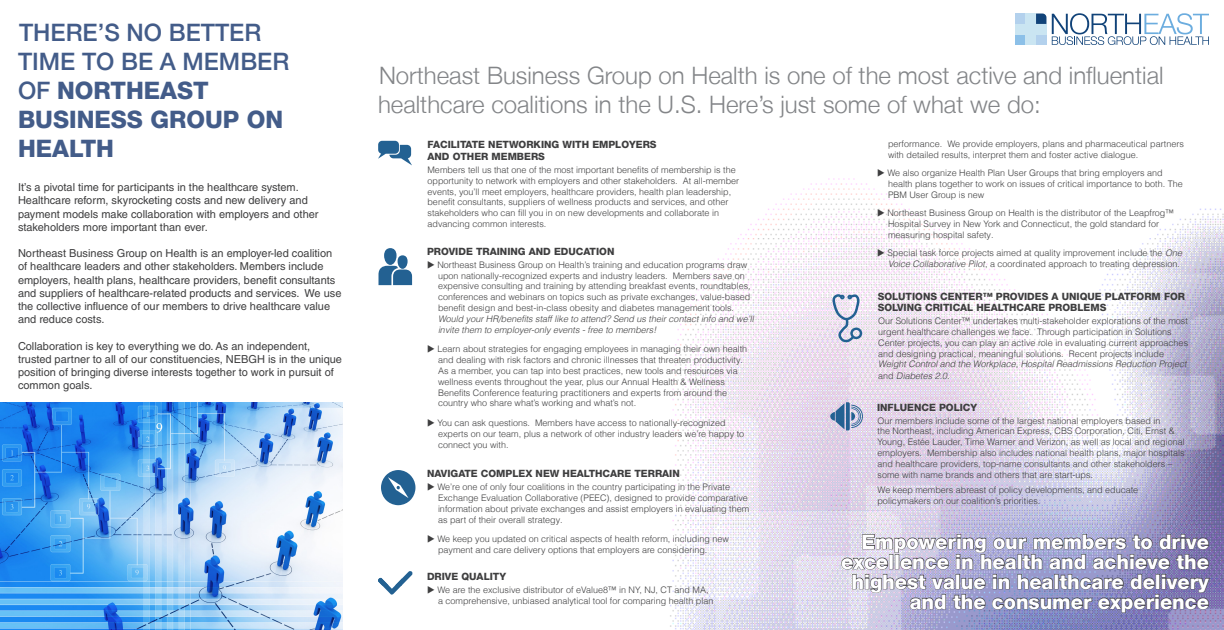
<style>
.page{position:relative;width:1224px;height:630px;background:#fff}
.page>*{position:absolute;margin:0;border:0;box-sizing:border-box;transform-origin:0 0}
.t1{font:300 24px/28.8px "Helvetica Neue LT";color:#838588}
.t2{font:500 24px/28.8px "Helvetica Neue LT";color:#435c89}
.t3{font:800 20px/20px "Helvetica Neue LT";color:#fff;text-align:right}
.t4{font:11px/13.2px "Helvetica LT Std";color:#3e3e3f}
.t5{font:800 10px/12px "Helvetica Neue LT";color:#3e3e3f}
.t6{font:300 9px/10.8px "Helvetica LT Com";color:#3e3e3f}
.t7{font:italic 300 9px "Helvetica LT Com";color:#3e3e3f}
.s1{font-weight:800}
.s2{font-style:italic}
.s3{font-style:normal}
.s4{font-family:"Helvetica Neue LT"}
</style>
<div class="page">
<img style="left:670px;top:178px;width:554px;height:452px">
<svg style="left:1052px;top:13px;width:157px;height:32px"></svg>
<div style="left:1015px;top:14px;width:11px;height:10px;background:#b3d1ed"></div>
<div style="left:1026px;top:14px;width:10px;height:10px;background:#cae5f2"></div>
<div style="left:1036px;top:34px;width:10px;height:11px;background:#b3d1ed"></div>
<div style="left:1036px;top:24px;width:10px;height:10px;background:#cae5f2"></div>
<div style="left:1015px;top:34px;width:11px;height:11px;background:#8cc0e8"></div>
<div style="left:1015px;top:24px;width:11px;height:10px;background:#cae5f2"></div>
<svg style="left:1026px;top:34px;width:10px;height:11px"></svg>
<div style="left:1026px;top:24px;width:10px;height:10px;background:#cae5f2"></div>
<svg style="left:1036px;top:14px;width:10px;height:10px"></svg>
<img style="left:841px;top:534px;width:369px;height:79px">
<svg style="left:378px;top:141px;width:34px;height:24px"></svg>
<svg style="left:830px;top:402px;width:33px;height:28px"></svg>
<svg style="left:379px;top:248px;width:33px;height:37px"></svg>
<svg style="left:831px;top:294px;width:31px;height:48px"></svg>
<img style="left:0;top:402px;width:343px;height:228px">
<svg style="left:378px;top:571px;width:35px;height:24px"></svg>
<svg style="left:381px;top:470px;width:34px;height:35px"></svg>
<p class="t2" style="left:18px;top:18px;width:273px">THERE’S NO BETTER<br>TIME TO BE A MEMBER<br>OF <span class="s1">NORTHEAST<br>BUSINESS GROUP ON<br>HEALTH</span></p>
<p class="t4" style="left:18px;top:181px;width:302px">It’s a pivotal time for participants in the healthcare system.<br>Healthcare reform, skyrocketing costs and new delivery and payment models make collaboration with employers and other stakeholders more important than ever.</p>
<p class="t4" style="left:18px;top:247px;width:325px">Northeast Business Group on Health is an employer-led coalition of healthcare leaders and other stakeholders. Members include employers, health plans, healthcare providers, benefit consultants and suppliers of healthcare-related products and services. We use the collective influence of our members to drive healthcare value and reduce costs.</p>
<p class="t4" style="left:18px;top:339px;width:326px">Collaboration is key to everything we do. As an independent, trusted partner to all of our constituencies, NEBGH is in the unique position of bringing diverse interests together to work in pursuit of common goals.</p>
<p class="t1" style="left:378px;top:61px;width:787px">Northeast Business Group on Health is one of the most active and influential healthcare coalitions in the U.S. Here’s just some of what we do:</p>
<p class="t5" style="left:428px;top:138px;width:231px">FACILITATE NETWORKING WITH EMPLOYERS<br>AND OTHER MEMBERS</p>
<p class="t6" style="left:428px;top:164px;width:313px">Members tell us that one of the most important benefits of membership is the opportunity to network with employers and other stakeholders. At all-member events, you’ll meet employers, healthcare providers, health plan leadership, benefit consultants, suppliers of wellness products and services, and other stakeholders who can fill you in on new developments and collaborate in advancing common interests.</p>
<p class="t5" style="left:427px;top:245px;width:189px">PROVIDE TRAINING AND EDUCATION</p>
<p class="t6" style="left:438px;top:259px;width:319px;text-indent:-11px">◆ Northeast Business Group on Health’s training and education programs draw upon nationally-recognized experts and industry leaders. Members save on expensive consulting and training by attending breakfast events, roundtables, conferences and webinars on topics such as private exchanges, value-based benefit design and best-in-class obesity and diabetes management tools.<br><span class="s2">Would yourHR/benefits staff like to attend? Send us theircontactinfo and we’ll invite them to employer-only events -free to members!</span></p>
<p class="t6" style="left:438px;top:344px;width:311px;text-indent:-11px">◆ Learn about strategies for engaging employees in managing their own health and dealing with risk factors and chronic illnesses that threaten productivity.<br>As a member, you can tap into best practices, new tools and resources via wellness events throughout the year, plus our Annual Health &amp; Wellness Benefits Conference featuring practitioners and experts from around the country who share what’s working and what’s not.</p>
<p class="t6" style="left:438px;top:417px;width:308px;text-indent:-11px">◆ You can ask questions. Members have access to nationally-recognized experts on our team, plus a network of other industry leaders we’re happy to connect you with.</p>
<p class="t5" style="left:427px;top:468px;width:254px">NAVIGATE COMPLEX NEW HEALTHCARE TERRAIN</p>
<p class="t6" style="left:438px;top:482px;width:313px;text-indent:-11px">◆ We’re one of only four coalitions in the country participating in the Private Exchange Evaluation Collaborative (PEEC), designed to provide comparative information about private exchanges and assist employers in evaluating them as part of their overall strategy.</p>
<p class="t6" style="left:438px;top:534px;width:292px;text-indent:-11px">◆ We keep you updated on critical aspects of health reform, including new payment and care delivery options that employers are considering.</p>
<p class="t5" style="left:427px;top:571px;width:81px">DRIVE QUALITY</p>
<p class="t6" style="left:438px;top:585px;width:277px;text-indent:-11px">◆ We are the exclusive distributor of eValue8™ in NY, NJ, CT and MA, a comprehensive, unbiased analytical tool for comparing health plan</p>
<p class="t6" style="left:888px;top:139px;width:297px">performance. We provide employers, plans and pharmaceutical partners with detailed results, interpret them and foster active dialogue.</p>
<p class="t6" style="left:888px;top:168px;width:296px;text-indent:-11px">◆ We also organize Health Plan User Groups that bring employers and health plans together to work on issues of critical importance to both. The<br>PBM User Group is new</p>
<p class="t6" style="left:888px;top:208px;width:287px;text-indent:-11px">◆ Northeast Business Group on Health is the distributor of the Leapfrog™<br>Hospital Survey in New York and Connecticut, the gold standard for measuring hospital safety.</p>
<p class="t6" style="left:888px;top:248px;width:298px;text-indent:-11px">◆ Special task force projects aimed at quality improvement include the <span class="s2">One<br>Voice Collaborative Pilot</span>, a coordinated approach to treating depression.</p>
<p class="t5" style="left:878px;top:291px;width:309px">SOLUTIONS CENTER™ PROVIDES A UNIQUE PLATFORM FOR</p>
<p class="t5" style="left:878px;top:302px;width:230px">SOLVING CRITICAL HEALTHCARE PROBLEMS</p>
<p class="t6" style="left:878px;top:316px;width:312px">Our Solutions Center™ undertakes multi-stakeholder explorations of the most urgent healthcare challenges we face. Through participation in Solutions Center projects, you can play an active role in evaluating current approaches and designing practical, meaningful solutions. Recent projects include <span class="s2">WeightControland the Workplace,HospitalReadmissions Reduction Project</span></p>
<p class="t7" style="left:878px;top:371px;width:75px"><span class="s3">a n d</span> Diabetes 2.0.</p>
<p class="t5" style="left:877px;top:401px;width:102px">INFLUENCE POLICY</p>
<p class="t6" style="left:878px;top:415px;width:309px">Our members include some of the largest national employers based in<br>the Northeast, including American Express, CBS Corporation, Citi, Ernst &amp; Young, Est<span class="s4">é</span>e Lauder, Time Warner and Verizon, as well as local and regional employers. Membership also includes national health plans, major hospitals and healthcare providers, top-name consultants and other stakeholders – some with name brands and others that are start-ups.</p>
<p class="t6" style="left:878px;top:484px;width:262px">We keep members abreast of policy developments, and educate policymakers on our coalition’s priorities.</p>
<p class="t3" style="left:841px;top:532px;width:369px">Empowering our members to drive excellence in health and achieve the highest value in healthcare delivery and the consumer experience</p>
</div>
